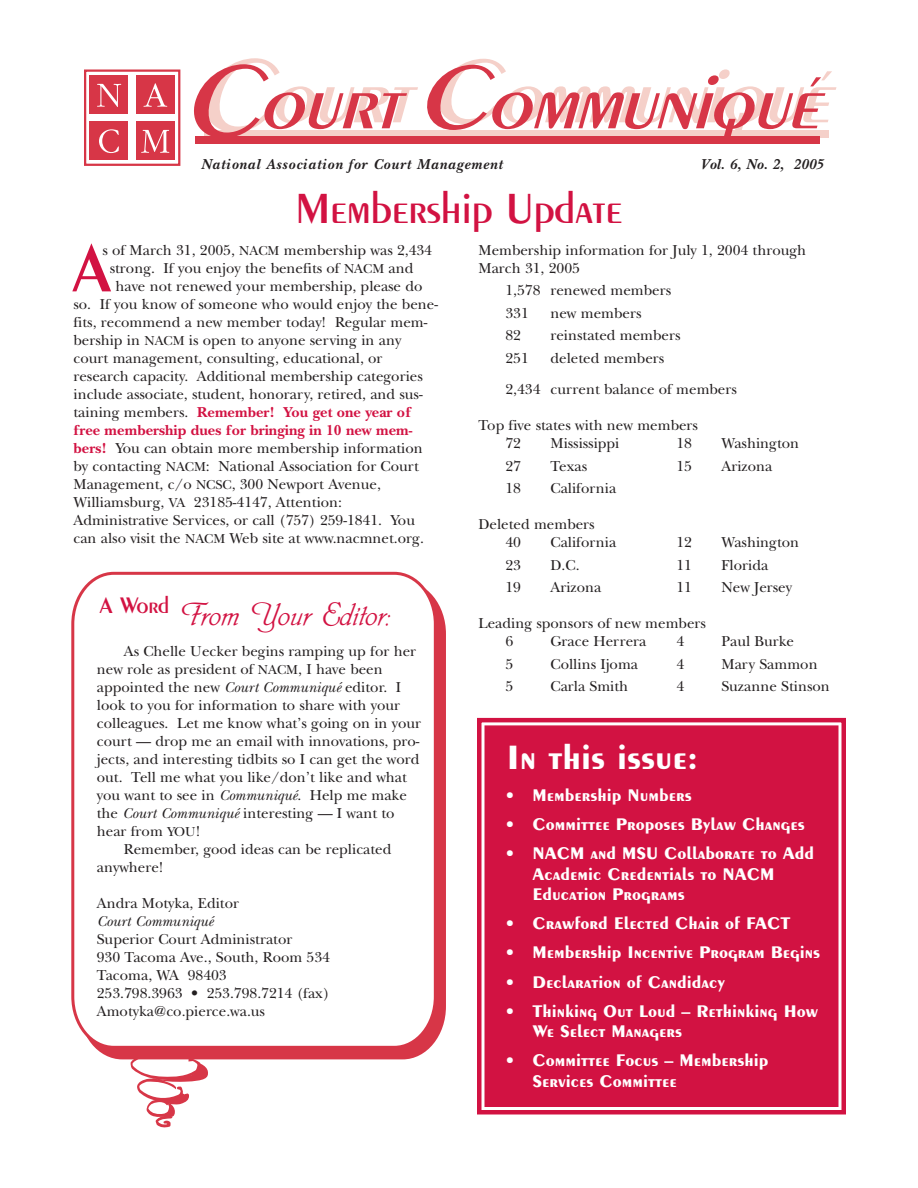
<style>
.page{position:relative;width:918px;height:1188px;background:#fff}
.page>*{position:absolute;margin:0;border:0;box-sizing:border-box;transform-origin:0 0}
.t1{font:600 72px "Peignot";color:#d21242}
.t2{font:600 45px "Peignot";color:#d21242}
.t3{font:36px "Phyllis";color:#d21242}
.t4{font:700 36px "Peignot";color:#fff}
.t5{font:700 18px/20.2px "Peignot";color:#fff}
.t6{font:15px/18px "New Baskerville";color:#231f20}
.t7{font:700 15px "New Baskerville";color:#d21242}
.t8{font:italic 700 15px "New Baskerville";letter-spacing:.06em;color:#231f20}
.t9{font:italic 700 15px "New Baskerville";letter-spacing:.01em;color:#231f20}
.s1{font-size:13.5px}
.s2{font-weight:400;color:#231f20}
.s3{font-weight:700;color:#d21242}
.s4{font-style:italic}
</style>
<div class="page">
<div style="left:136px;top:75px;width:39px;height:39px;background:#d73647"></div>
<svg style="left:143px;top:83px;width:24px;height:24px"></svg>
<div style="left:90px;top:75px;width:38px;height:39px;background:#d73647"></div>
<svg style="left:97px;top:84px;width:24px;height:23px"></svg>
<div style="left:136px;top:121px;width:39px;height:39px;background:#d73647"></div>
<svg style="left:141px;top:130px;width:28px;height:23px"></svg>
<div style="left:90px;top:121px;width:38px;height:39px;background:#d73647"></div>
<svg style="left:99px;top:129px;width:20px;height:24px"></svg>
<div style="left:84px;top:69px;width:96px;height:97px;border:2px solid #d73647"></div>
<div style="left:196px;top:136px;width:624px;height:7px;background:#d73647"></div>
<svg style="left:194px;top:58px;width:642px;height:80px"></svg>
<div style="left:485px;top:726px;width:353px;height:380px;background:#d21242"></div>
<div style="left:479px;top:720px;width:365px;height:392px;border:6px solid #fff"></div>
<div style="left:477px;top:718px;width:369px;height:397px;border:4px solid #d21242"></div>
<div style="left:484px;top:725px;width:354px;height:382px;border:2px solid #d21242"></div>
<svg style="left:130px;top:1062px;width:78px;height:66px"></svg>
<svg style="left:97px;top:603px;width:349px;height:459px"></svg>
<svg style="left:71px;top:572px;width:367px;height:478px"></svg>
<p class="t8" style="left:201px;top:159px;width:303px">National Association for Court Management</p>
<p class="t9" style="left:701px;top:159px;width:124px">Vol. 6, No. 2, 2005</p>
<p class="t2" style="left:296px;top:190px;width:328px">Membership Update</p>
<p class="t6" style="left:102px;top:243px;width:331px">s of March 31, 2005, <span class="s1">NACM</span> membership was 2,434</p>
<p class="t6" style="left:110px;top:261px;width:305px">strong. If you enjoy the benefits of <span class="s1">NACM</span> and</p>
<p class="t6" style="left:115px;top:279px;width:309px">have not renewed your membership, please do</p>
<p class="t6" style="left:73px;top:297px;width:366px">so. If you know of someone who would enjoy the bene-</p>
<p class="t6" style="left:73px;top:315px;width:355px">fits, recommend a new member today! Regular mem-</p>
<p class="t6" style="left:73px;top:333px;width:329px">bership in <span class="s1">NACM</span> is open to anyone serving in any</p>
<p class="t6" style="left:73px;top:351px;width:311px">court management, consulting, educational, or</p>
<p class="t6" style="left:73px;top:369px;width:351px">research capacity. Additional membership categories</p>
<p class="t6" style="left:73px;top:387px;width:351px">include associate, student, honorary, retired, and sus-</p>
<p class="t7" style="left:73px;top:407px;width:339px"><span class="s2">taining members.</span> Remember! You get one year of</p>
<p class="t7" style="left:73px;top:425px;width:340px">free membership dues for bringing in 10 new mem-</p>
<p class="t6" style="left:73px;top:441px;width:351px"><span class="s3">bers!</span> You can obtain more membership information</p>
<p class="t6" style="left:73px;top:459px;width:347px">by contacting <span class="s1">NACM</span>: National Association for Court</p>
<p class="t6" style="left:74px;top:477px;width:309px">Management, c/o <span class="s1">NCSC</span>, 300 Newport Avenue,</p>
<p class="t6" style="left:74px;top:495px;width:270px">Williamsburg, <span class="s1">VA</span> 23185-4147, Attention:</p>
<p class="t6" style="left:73px;top:513px;width:343px">Administrative Services, or call (757) 259-1841. You</p>
<p class="t6" style="left:73px;top:531px;width:352px">can also visit the <span class="s1">NACM</span> Web site at www.nacmnet.org.</p>
<p class="t1" style="left:72px;top:240px;width:42px">A</p>
<p class="t6" style="left:478px;top:243px;width:329px">Membership information for July 1, 2004 through<br>March 31, 2005</p>
<p class="t6" style="left:506px;top:281px;width:167px;line-height:22.5px">1,578 renewed members<br>331</p>
<p class="t6" style="left:551px;top:306px;width:92px">new members</p>
<p class="t6" style="left:506px;top:328px;width:17px">82</p>
<p class="t6" style="left:551px;top:328px;width:131px">reinstated members</p>
<p class="t6" style="left:506px;top:351px;width:25px">251</p>
<p class="t6" style="left:506px;top:344px;width:233px;line-height:31.5px;text-indent:45px">deleted members<br>2,434 current balance of members</p>
<p class="t6" style="left:506px;top:418px;width:194px;text-indent:-27px">Top five states with new members<br>72</p>
<p class="t6" style="left:551px;top:436px;width:70px">Mississippi</p>
<p class="t6" style="left:677px;top:436px;width:17px">18</p>
<p class="t6" style="left:722px;top:436px;width:79px">Washington</p>
<p class="t6" style="left:506px;top:459px;width:17px">27</p>
<p class="t6" style="left:551px;top:459px;width:38px">Texas</p>
<p class="t6" style="left:676px;top:459px;width:17px">15</p>
<p class="t6" style="left:722px;top:459px;width:52px">Arizona</p>
<p class="t6" style="left:506px;top:481px;width:17px">18</p>
<p class="t6" style="left:551px;top:481px;width:67px">California</p>
<p class="t6" style="left:506px;top:517px;width:91px;text-indent:-27px">Deleted members<br>40</p>
<p class="t6" style="left:551px;top:535px;width:67px">California</p>
<p class="t6" style="left:677px;top:535px;width:17px">12</p>
<p class="t6" style="left:722px;top:535px;width:79px">Washington</p>
<p class="t3" style="left:99px;top:604px;width:294px"><sup>A</sup> <sup>Word</sup> From Your Editor:</p>
<p class="t6" style="left:124px;top:644px;width:294px">As Chelle Uecker begins ramping up for her</p>
<p class="t6" style="left:97px;top:662px;width:287px">new role as president of <span class="s1">NACM</span>, I have been</p>
<p class="t6" style="left:97px;top:680px;width:306px">appointed the new <span class="s4">Court Communiqué</span> editor. I</p>
<p class="t6" style="left:97px;top:698px;width:305px">look to you for information to share with your</p>
<p class="t6" style="left:97px;top:716px;width:326px">colleagues. Let me know what’s going on in your</p>
<p class="t6" style="left:97px;top:734px;width:324px">court — drop me an email with innovations, pro-</p>
<p class="t6" style="left:97px;top:752px;width:324px">jects, and interesting tidbits so I can get the word</p>
<p class="t6" style="left:97px;top:770px;width:312px">out. Tell me what you like/don’t like and what</p>
<p class="t6" style="left:97px;top:788px;width:312px">you want to see in <span class="s4">Communiqué</span>. Help me make</p>
<p class="t6" style="left:97px;top:806px;width:299px">the <span class="s4">Court Communiqué</span> interesting — I want to</p>
<p class="t6" style="left:97px;top:824px;width:105px">hear from <span class="s1">YOU</span>!</p>
<p class="t6" style="left:124px;top:842px;width:269px">Remember, good ideas can be replicated</p>
<p class="t6" style="left:97px;top:860px;width:68px">anywhere!</p>
<p class="t6" style="left:97px;top:896px;width:235px">Andra Motyka, Editor<br><span class="s4">Court Communiqué<br></span>Superior Court Administrator<br>930 Tacoma Ave., South, Room 534<br>Tacoma, WA 98403<br>253.798.3963 • 253.798.7214 (fax)<br>Amotyka@co.pierce.wa.us</p>
<p class="t6" style="left:506px;top:558px;width:17px">23</p>
<p class="t6" style="left:551px;top:558px;width:31px">D.C.</p>
<p class="t6" style="left:677px;top:558px;width:17px">11</p>
<p class="t6" style="left:722px;top:558px;width:48px">Florida</p>
<p class="t6" style="left:506px;top:580px;width:17px">19</p>
<p class="t6" style="left:551px;top:580px;width:52px">Arizona</p>
<p class="t6" style="left:676px;top:580px;width:17px">11</p>
<p class="t6" style="left:722px;top:580px;width:72px">New Jersey</p>
<p class="t6" style="left:506px;top:616px;width:202px;text-indent:-27px">Leading sponsors of new members<br>6</p>
<p class="t6" style="left:551px;top:634px;width:97px">Grace Herrera</p>
<p class="t6" style="left:677px;top:634px;width:9px">4</p>
<p class="t6" style="left:722px;top:634px;width:74px">Paul Burke</p>
<p class="t6" style="left:506px;top:657px;width:9px">5</p>
<p class="t6" style="left:551px;top:657px;width:89px">Collins Ijoma</p>
<p class="t6" style="left:676px;top:657px;width:9px">4</p>
<p class="t6" style="left:722px;top:657px;width:98px">Mary Sammon</p>
<p class="t6" style="left:506px;top:679px;width:9px">5</p>
<p class="t6" style="left:551px;top:679px;width:79px">Carla Smith</p>
<p class="t6" style="left:676px;top:679px;width:9px">4</p>
<p class="t6" style="left:721px;top:679px;width:110px">Suzanne Stinson</p>
<p class="t4" style="left:507px;top:744px;width:193px">In this issue:</p>
<p class="t5" style="left:506px;top:786px;width:188px">• Membership Numbers</p>
<p class="t5" style="left:506px;top:816px;width:301px">• Committee Proposes Bylaw Changes</p>
<p class="t5" style="left:532px;top:845px;width:283px;text-indent:-27px">• NACM and MSU Collaborate to Add<br>Academic Credentials to NACM<br>Education Programs</p>
<p class="t5" style="left:506px;top:915px;width:287px">• Crawford Elected Chair of FACT</p>
<p class="t5" style="left:506px;top:944px;width:316px">• Membership Incentive Program Begins</p>
<p class="t5" style="left:506px;top:973px;width:221px">• Declaration of Candidacy</p>
<p class="t5" style="left:532px;top:1002px;width:287px;text-indent:-27px">• Thinking Out Loud – Rethinking How<br>We Select Managers</p>
<p class="t5" style="left:532px;top:1052px;width:238px;text-indent:-27px">• Committee Focus – Membership<br>Services Committee</p>
</div>
